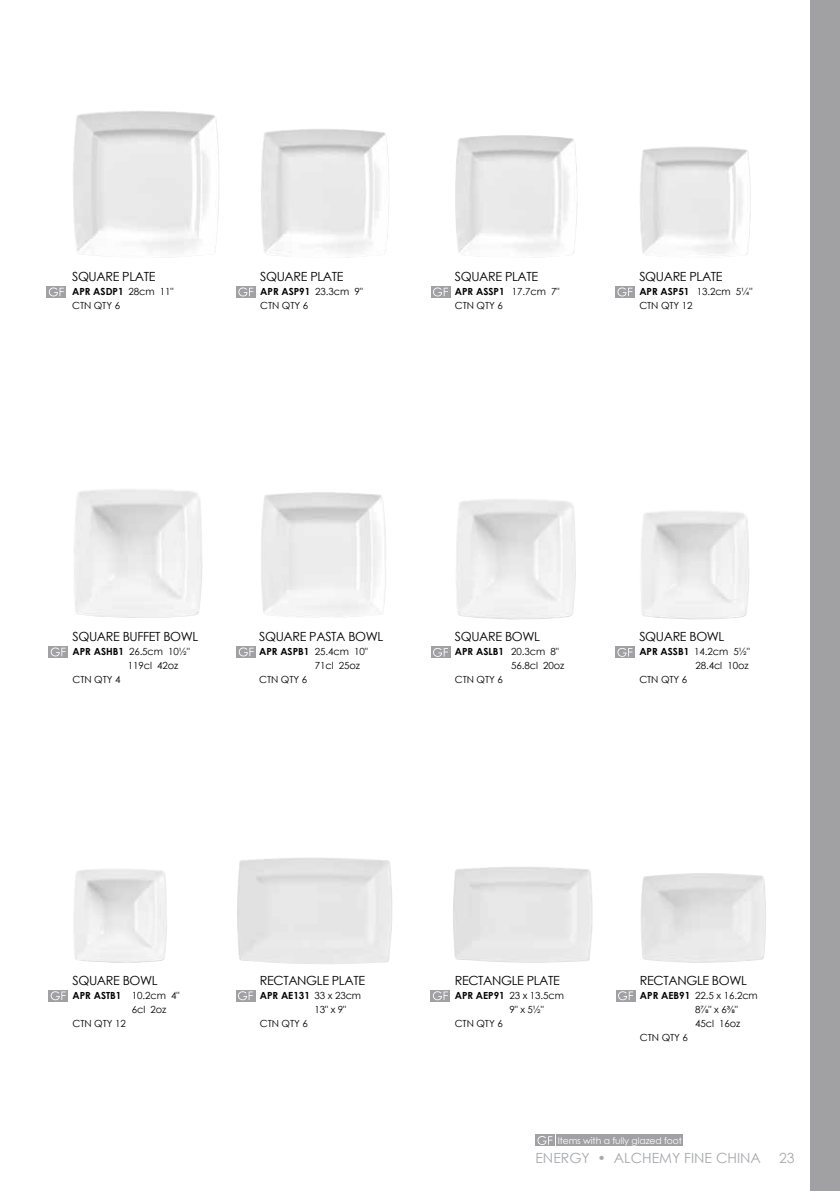
<style>
.page{position:relative;width:840px;height:1191px;background:#fff}
.page>*{position:absolute;margin:0;border:0;box-sizing:border-box;transform-origin:0 0}
.t1{font:14px "Century Gothic";color:#a7a9ac}
.t2{font:12.6px "Century Gothic";letter-spacing:-.03em;color:#000}
.t3{font:9.8px/14px "Century Gothic";letter-spacing:-.01em;color:#000}
.t4{font:700 9.8px "Century Gothic";color:#000}
.t5{font:9.2px "Century Gothic";letter-spacing:-.01em;color:#fff}
.s1{font-weight:700}
.s2{font-weight:400}
</style>
<div class="page">
<div style="left:810px;top:0;width:29px;height:1191px;background:#a1a1a4"></div>
<img style="left:261px;top:492px;width:125px;height:126px">
<img style="left:73px;top:111px;width:146px;height:147px">
<img style="left:455px;top:135px;width:122px;height:123px">
<div style="left:556px;top:1134px;width:126px;height:12px;background:#a1a1a4"></div>
<div style="left:535px;top:1134px;width:19px;height:12px;background:#a1a1a4"></div>
<svg style="left:537px;top:1136px;width:15px;height:9px"></svg>
<div style="left:47px;top:286px;width:19px;height:12px;background:#a1a1a4"></div>
<svg style="left:49px;top:287px;width:15px;height:9px"></svg>
<div style="left:431px;top:646px;width:19px;height:12px;background:#a1a1a4"></div>
<svg style="left:433px;top:648px;width:14px;height:9px"></svg>
<div style="left:431px;top:286px;width:19px;height:12px;background:#a1a1a4"></div>
<svg style="left:433px;top:287px;width:14px;height:9px"></svg>
<div style="left:49px;top:990px;width:19px;height:11px;background:#a1a1a4"></div>
<svg style="left:51px;top:991px;width:15px;height:9px"></svg>
<div style="left:49px;top:646px;width:19px;height:11px;background:#a1a1a4"></div>
<svg style="left:51px;top:647px;width:15px;height:9px"></svg>
<div style="left:430px;top:990px;width:20px;height:11px;background:#a1a1a4"></div>
<svg style="left:433px;top:991px;width:14px;height:9px"></svg>
<svg style="left:237px;top:646px;width:19px;height:11px"></svg>
<svg style="left:238px;top:647px;width:15px;height:9px"></svg>
<div style="left:615px;top:990px;width:20px;height:11px;background:#a1a1a4"></div>
<svg style="left:618px;top:991px;width:14px;height:9px"></svg>
<img style="left:261px;top:129px;width:128px;height:129px">
<svg style="left:236px;top:286px;width:19px;height:12px"></svg>
<svg style="left:238px;top:287px;width:15px;height:9px"></svg>
<img style="left:640px;top:146px;width:110px;height:110px">
<svg style="left:615px;top:286px;width:19px;height:12px"></svg>
<svg style="left:617px;top:287px;width:15px;height:9px"></svg>
<div style="left:615px;top:646px;width:19px;height:12px;background:#a1a1a4"></div>
<svg style="left:617px;top:648px;width:15px;height:9px"></svg>
<div style="left:236px;top:990px;width:19px;height:11px;background:#a1a1a4"></div>
<svg style="left:238px;top:991px;width:15px;height:9px"></svg>
<p class="t2" style="left:72px;top:268px;width:85px">SQUARE PLATE</p>
<p class="t3" style="left:72px;top:284px;width:103px"><span class="s1">APR ASDP1</span> 28cm 11"<br>CTN QTY 6</p>
<p class="t2" style="left:260px;top:268px;width:85px">SQUARE PLATE</p>
<p class="t3" style="left:260px;top:284px;width:104px"><span class="s1">APR ASP91</span> 23.3cm 9"<br>CTN QTY 6</p>
<p class="t2" style="left:454px;top:268px;width:85px">SQUARE PLATE</p>
<p class="t3" style="left:454px;top:284px;width:106px"><span class="s1">APR ASSP1</span> 17.7cm 7"<br>CTN QTY 6</p>
<p class="t2" style="left:639px;top:268px;width:85px">SQUARE PLATE</p>
<p class="t3" style="left:639px;top:284px;width:114px"><span class="s1">APR ASP51</span> 13.2cm 5¼"<br>CTN QTY 12</p>
<p class="t2" style="left:72px;top:628px;width:127px">SQUARE BUFFET BOWL</p>
<p class="t3" style="left:72px;top:644px;width:119px"><span class="s1">APR ASHB1</span> 26.5cm 10½"</p>
<p class="t3" style="left:128px;top:658px;width:52px">119cl 42oz</p>
<p class="t3" style="left:72px;top:672px;width:49px">CTN QTY 4</p>
<p class="t2" style="left:259px;top:628px;width:126px">SQUARE PASTA BOWL</p>
<p class="t3" style="left:259px;top:644px;width:110px"><span class="s1">APR ASPB1</span> 25.4cm 10"</p>
<p class="t3" style="left:315px;top:658px;width:47px">71cl 25oz</p>
<p class="t3" style="left:259px;top:672px;width:49px">CTN QTY 6</p>
<p class="t2" style="left:454px;top:628px;width:87px">SQUARE BOWL</p>
<p class="t4" style="left:454px;top:644px;width:105px">APR ASLB1 <span class="s2">20.3cm 8"</span></p>
<p class="t3" style="left:511px;top:658px;width:55px">56.8cl 20oz</p>
<p class="t3" style="left:454px;top:672px;width:49px">CTN QTY 6</p>
<p class="t2" style="left:639px;top:628px;width:87px">SQUARE BOWL</p>
<p class="t3" style="left:639px;top:644px;width:112px"><span class="s1">APR ASSB1</span> 14.2cm 5½"</p>
<p class="t3" style="left:695px;top:658px;width:55px">28.4cl 10oz</p>
<p class="t3" style="left:639px;top:672px;width:49px">CTN QTY 6</p>
<p class="t2" style="left:72px;top:971px;width:87px">SQUARE BOWL</p>
<p class="t4" style="left:72px;top:987px;width:108px">APR ASTB1 <span class="s2">10.2cm 4"</span></p>
<p class="t3" style="left:132px;top:1002px;width:36px">6cl 2oz</p>
<p class="t3" style="left:72px;top:1016px;width:55px">CTN QTY 12</p>
<p class="t2" style="left:260px;top:971px;width:107px">RECTANGLE PLATE</p>
<p class="t4" style="left:260px;top:987px;width:103px">APR AE131 <span class="s2">33 x 23cm</span></p>
<p class="t3" style="left:314px;top:1002px;width:33px">13" x 9"</p>
<p class="t3" style="left:260px;top:1016px;width:49px">CTN QTY 6</p>
<p class="t2" style="left:454px;top:971px;width:107px">RECTANGLE PLATE</p>
<p class="t3" style="left:454px;top:988px;width:111px"><span class="s1">APR AEP91</span> 23 x 13.5cm</p>
<p class="t3" style="left:509px;top:1002px;width:36px">9" x 5½"</p>
<p class="t3" style="left:454px;top:1016px;width:49px">CTN QTY 6</p>
<p class="t2" style="left:639px;top:971px;width:108px">RECTANGLE BOWL</p>
<p class="t3" style="left:639px;top:988px;width:119px"><span class="s1">APR AEB91</span> 22.5 x 16.2cm</p>
<p class="t3" style="left:694px;top:1002px;width:44px">8⅞" x 6⅜"</p>
<p class="t3" style="left:694px;top:1016px;width:47px">45cl 16oz</p>
<p class="t3" style="left:639px;top:1030px;width:49px">CTN QTY 6</p>
<p class="t5" style="left:557px;top:1134px;width:126px">Items with a fully glazed foot</p>
<h1 class="t1" style="left:535px;top:1148px;width:227px">ENERGY • ALCHEMY FINE CHINA</h1>
<h1 class="t1" style="left:778px;top:1148px;width:17px">23</h1>
</div>
